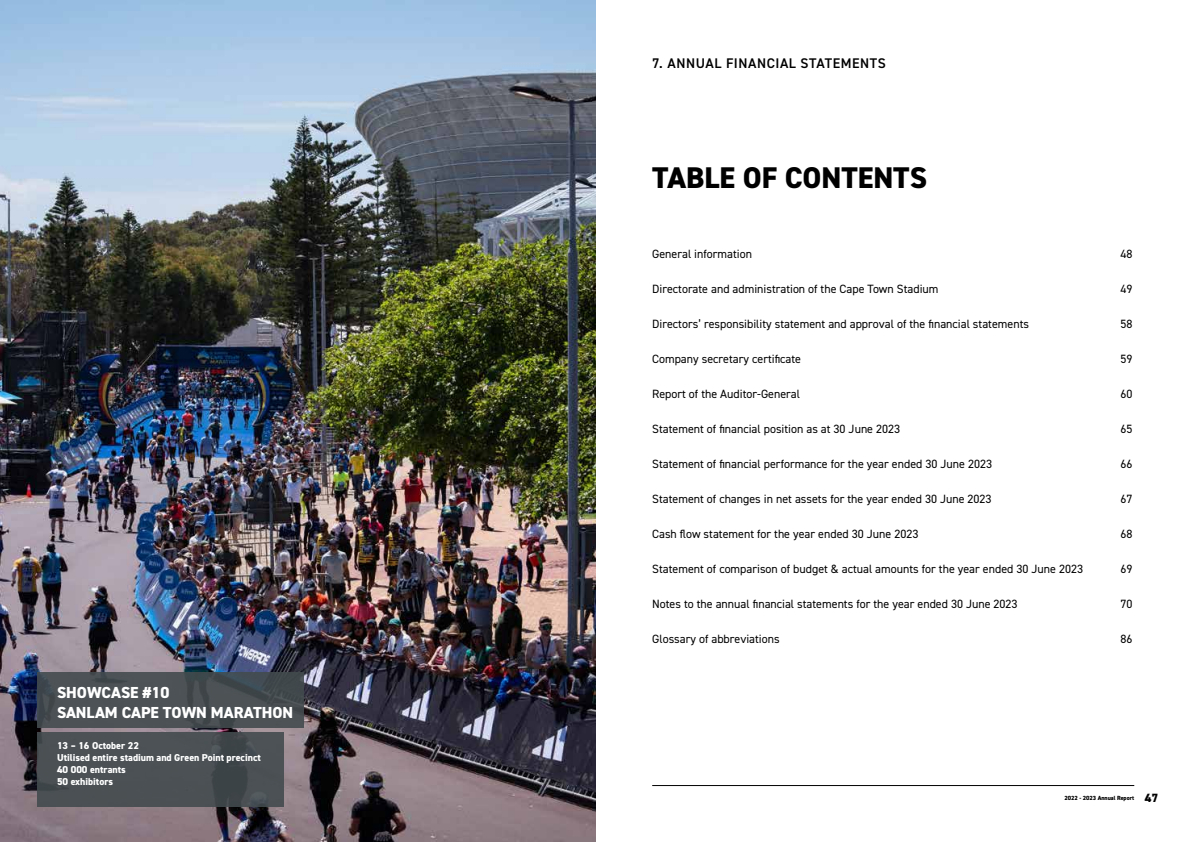
<style>
.page{position:relative;width:1191px;height:842px;background:#fff}
.page>*{position:absolute;margin:0;border:0;box-sizing:border-box;transform-origin:0 0}
.t1{font:800 30px "DIN2014";color:#000}
.t2{font:800 16px/19.2px "DIN2014";color:#fff}
.t3{font:600 14px "DIN2014";letter-spacing:.04em;color:#000}
.t4{font:12px "DIN2014";color:#000}
.t5{font:800 10px/12px "DIN2014";color:#fff}
.t6{font:800 6px "DIN2014";color:#000}
.s1{font-size:12px}
</style>
<div class="page">
<img style="left:0;top:0;width:595px;height:842px">
<div style="left:37px;top:672px;width:267px;height:55px;background:linear-gradient(to right,#4b5155,#464d50)"></div>
<div style="left:37px;top:732px;width:246px;height:74px;background:linear-gradient(to right,#4c5154,#474d51)"></div>
<hr style="left:652px;top:785px;width:482px;height:1px;background:#000">
<h2 class="t2" style="left:57px;top:683px;width:238px">SHOWCASE #10<br>SANLAM CAPE TOWN MARATHON</h2>
<p class="t5" style="left:57px;top:739px;width:205px">13 – 16 October 22<br>Utilised entire stadium and Green Point precinct<br>40 000 entrants<br>50 exhibitors</p>
<p class="t3" style="left:652px;top:54px;width:235px">7. ANNUAL FINANCIAL STATEMENTS</p>
<h1 class="t1" style="left:652px;top:157px;width:276px">TABLE OF CONTENTS</h1>
<p class="t4" style="left:652px;top:246px;width:101px">General information</p>
<p class="t4" style="left:1120px;top:246px;width:13px">48</p>
<p class="t4" style="left:652px;top:281px;width:288px">Directorate and administration of the Cape Town Stadium</p>
<p class="t4" style="left:1120px;top:281px;width:13px">49</p>
<p class="t4" style="left:652px;top:316px;width:378px">Directors’ responsibility statement and approval of the financial statements</p>
<p class="t4" style="left:1120px;top:316px;width:13px">58</p>
<p class="t4" style="left:652px;top:351px;width:150px">Company secretary certificate</p>
<p class="t4" style="left:1120px;top:351px;width:13px">59</p>
<p class="t4" style="left:652px;top:386px;width:149px">Report of the Auditor-General</p>
<p class="t4" style="left:1120px;top:386px;width:13px">60</p>
<p class="t4" style="left:652px;top:421px;width:249px">Statement of financial position as at 30 June 2023</p>
<p class="t4" style="left:1120px;top:421px;width:13px">65</p>
<p class="t4" style="left:652px;top:456px;width:341px">Statement of financial performance for the year ended 30 June 2023</p>
<p class="t4" style="left:1120px;top:456px;width:13px">66</p>
<p class="t4" style="left:652px;top:491px;width:341px">Statement of changes in net assets for the year ended 30 June 2023</p>
<p class="t4" style="left:1120px;top:491px;width:13px">67</p>
<p class="t4" style="left:652px;top:526px;width:268px">Cash flow statement for the year ended 30 June 2023</p>
<p class="t4" style="left:1120px;top:526px;width:13px">68</p>
<p class="t4" style="left:652px;top:561px;width:432px">Statement of comparison of budget &amp; actual amounts for the year ended 30 June 2023</p>
<p class="t4" style="left:1120px;top:561px;width:13px">69</p>
<p class="t4" style="left:652px;top:596px;width:367px">Notes to the annual financial statements for the year ended 30 June 2023</p>
<p class="t4" style="left:1120px;top:596px;width:13px">70</p>
<p class="t4" style="left:652px;top:631px;width:129px">Glossary of abbreviations</p>
<p class="t4" style="left:1120px;top:631px;width:13px">86</p>
<p class="t6" style="left:1064px;top:794px;width:95px">2022 - 2023 Annual Report <span class="s1">47</span></p>
</div>
